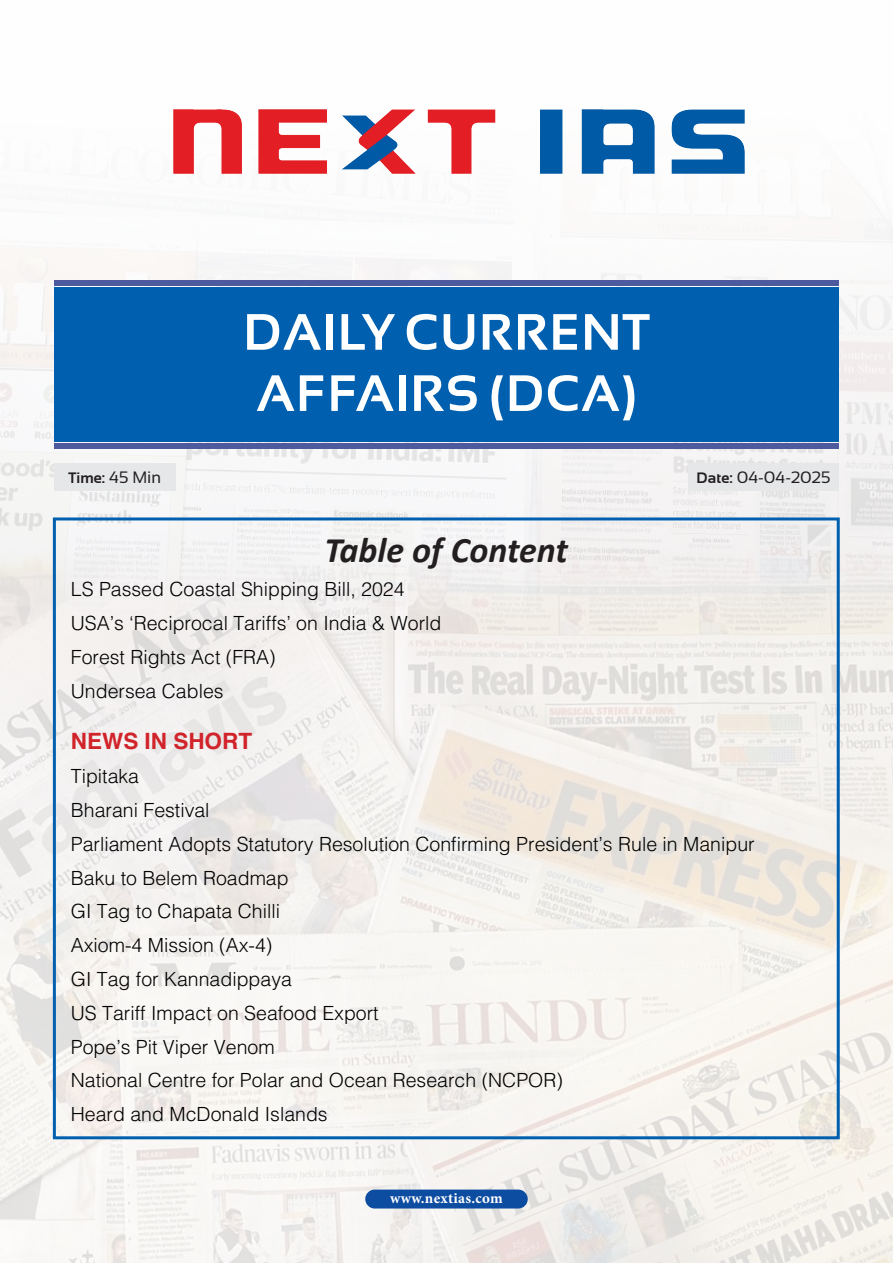
<style>
.page{position:relative;width:893px;height:1263px;background:#fff}
.page>*{position:absolute;margin:0;border:0;box-sizing:border-box;transform-origin:0 0}
.H-2{font:700 51px/61.2px "Sansation";letter-spacing:.02em;color:#fff}
.body{font:italic 700 36px "Calibri";color:#231f20}
.H-1{font:700 22.5px "Helvetica";color:#d1232a}
.Content{font:300 19.5px "Helvetica";color:#000}
.t1{font:16.5px "Sansation";color:#231f20}
.H-2-2{font:700 15px "Minion Pro";letter-spacing:.02em;color:#fff}
.t2{font:700 15px "Sansation";color:#231f20}
.s1{font-weight:400;font-size:16.5px}
.s2{font-weight:700;font-size:15px}
</style>
<div class="page">
<img style="left:0;top:109px;width:893px;height:425px">
<img style="left:0;top:534px;width:893px;height:729px">
<img style="left:174px;top:109px;width:570px;height:64px">
<div style="left:54px;top:287px;width:785px;height:154px;background:#0060af"></div>
<div style="left:54px;top:443px;width:785px;height:5px;background:#4d5a9e"></div>
<div style="left:54px;top:280px;width:785px;height:6px;background:#4d5a9e"></div>
<div style="left:53px;top:517px;width:787px;height:622px;border:3px solid #0060af"></div>
<div style="left:54px;top:463px;width:122px;height:27px;background:#e6e7e9"></div>
<div style="left:365px;top:1189px;width:163px;height:19px;background:#0d4da1;border-radius:9px"></div>
<div style="left:688px;top:463px;width:151px;height:27px;background:#e6e7e9"></div>
<p class="t2" style="left:69px;top:469px;width:94px">Time: <span class="s1">45 Min</span></p>
<p class="H-2" style="left:243px;top:301px;width:408px">DAILY CURRENT<br>AFFAIRS (DCA)</p>
<p class="t1" style="left:697px;top:468px;width:135px"><span class="s2">Date:</span> 04-04-2025</p>
<p class="body" style="left:324px;top:525px;width:245px">Table of Content</p>
<p class="Content" style="left:71px;top:577px;width:335px">LS Passed Coastal Shipping Bill, 2024</p>
<p class="Content" style="left:71px;top:611px;width:372px">USA’s ‘Reciprocal Tariffs’ on India &amp; World</p>
<p class="Content" style="left:71px;top:645px;width:206px">Forest Rights Act (FRA)</p>
<p class="Content" style="left:71px;top:679px;width:154px">Undersea Cables</p>
<p class="H-1" style="left:71px;top:723px;width:183px">NEWS IN SHORT</p>
<p class="Content" style="left:71px;top:764px;width:70px">Tipitaka</p>
<p class="Content" style="left:71px;top:798px;width:140px">Bharani Festival</p>
<p class="Content" style="left:71px;top:831px;width:685px">Parliament Adopts Statutory Resolution Confirming President’s Rule in Manipur</p>
<p class="Content" style="left:71px;top:865px;width:219px">Baku to Belem Roadmap</p>
<p class="Content" style="left:71px;top:899px;width:211px">GI Tag to Chapata Chilli</p>
<p class="Content" style="left:71px;top:933px;width:203px">Axiom-4 Mission (Ax-4)</p>
<p class="Content" style="left:71px;top:967px;width:223px">GI Tag for Kannadippaya</p>
<p class="Content" style="left:71px;top:1001px;width:309px">US Tariff Impact on Seafood Export</p>
<p class="Content" style="left:71px;top:1034px;width:205px">Pope’s Pit Viper Venom</p>
<p class="Content" style="left:71px;top:1068px;width:494px">National Centre for Polar and Ocean Research (NCPOR)</p>
<p class="Content" style="left:71px;top:1102px;width:258px">Heard and McDonald Islands</p>
<p class="H-2-2" style="left:390px;top:1187px;width:114px">www.nextias.com</p>
</div>
